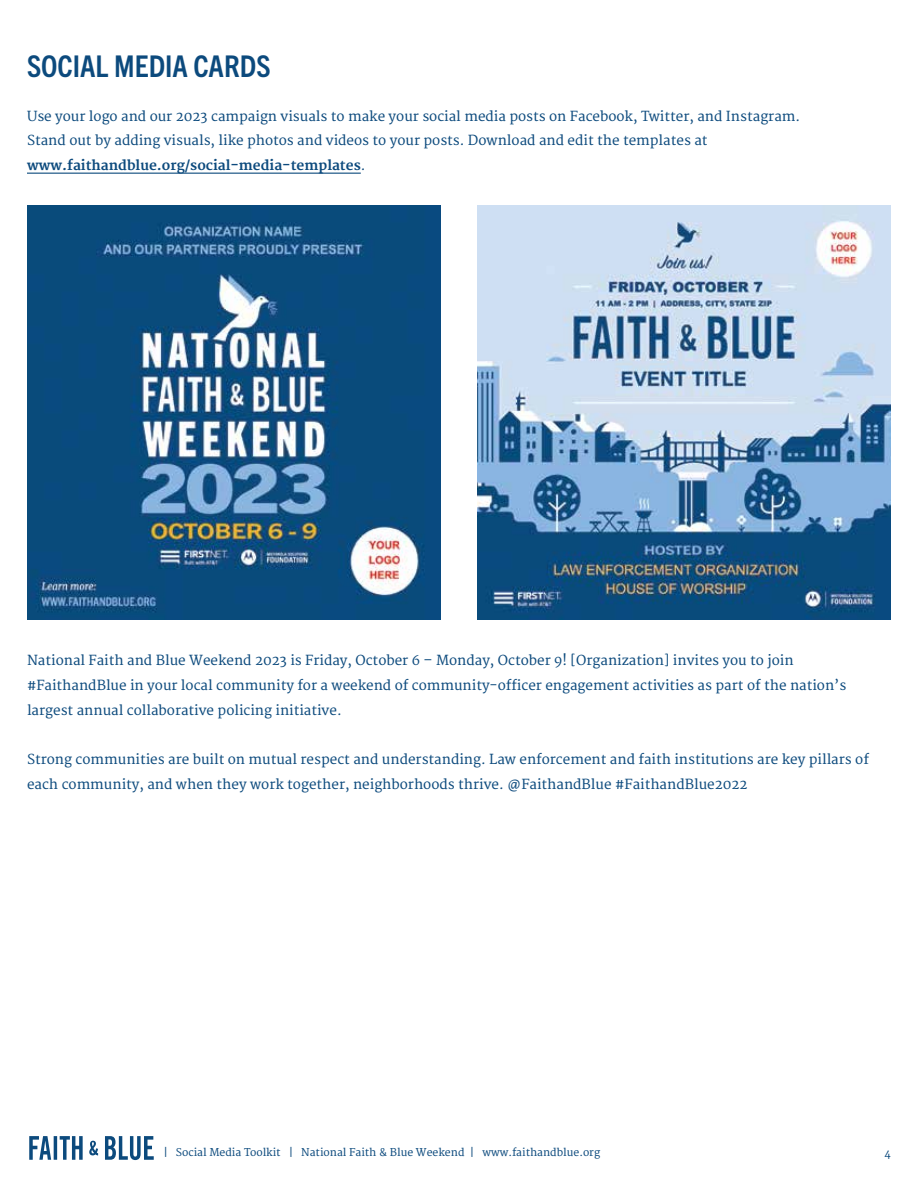
<style>
.page{position:relative;width:918px;height:1188px;background:#fff}
.page>*{position:absolute;margin:0;border:0;box-sizing:border-box;transform-origin:0 0}
.t1{font:700 condensed 30px "Trade Gothic Next LT Pro";color:#0c4a7d}
.t2{font:13.5px/24.8px "Merriweather";color:#0c4a7d}
.t3{font:10.5px "Merriweather";color:#0c4a7d}
.s1{font-weight:700}
</style>
<div class="page">
<svg style="left:29px;top:1136px;width:125px;height:24px"></svg>
<hr style="left:27px;top:173px;width:334px;height:1px;background:#0c4a7d">
<img style="left:27px;top:206px;width:414px;height:414px">
<img style="left:477px;top:206px;width:414px;height:414px">
<h1 class="t1" style="left:27px;top:46px;width:245px">SOCIAL MEDIA CARDS</h1>
<p class="t2" style="left:27px;top:104px;width:775px">Use your logo and our 2023 campaign visuals to make your social media posts on Facebook, Twitter, and Instagram.<br>Stand out by adding visuals, like photos and videos to your posts. Download and edit the templates at <span class="s1">www.faithandblue.org/social-media-templates</span>.</p>
<p class="t2" style="left:27px;top:649px;width:821px">National Faith and Blue Weekend 2023 is Friday, October 6 – Monday, October 9! [Organization] invites you to join #FaithandBlue in your local community for a weekend of community-officer engagement activities as part of the nation’s largest annual collaborative policing initiative.</p>
<p class="t2" style="left:27px;top:748px;width:843px">Strong communities are built on mutual respect and understanding. Law enforcement and faith institutions are key pillars of each community, and when they work together, neighborhoods thrive. @FaithandBlue #FaithandBlue2022</p>
<p class="t3" style="left:163px;top:1146px;width:438px">| Social Media Toolkit | National Faith &amp; Blue Weekend | www.faithandblue.org</p>
<p class="t3" style="left:885px;top:1147px;width:8px">4</p>
</div>
